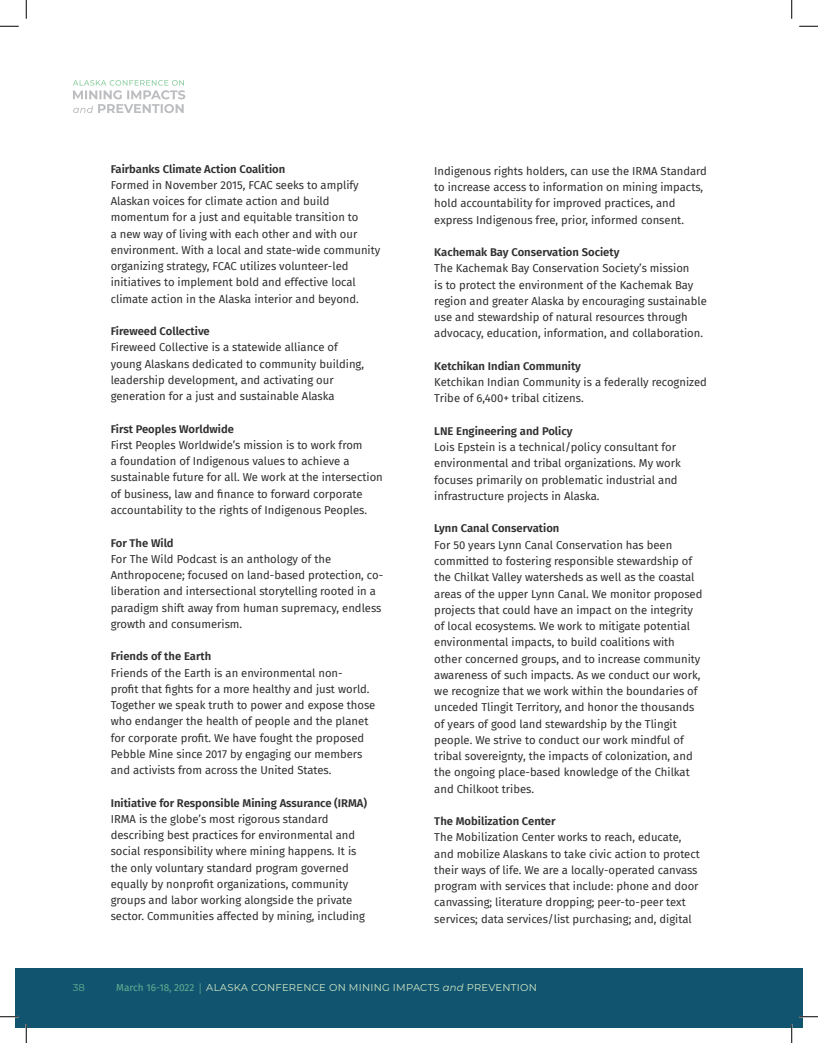
<style>
.page{position:relative;width:818px;height:1043px;background:#fff}
.page>*{position:absolute;margin:0;border:0;box-sizing:border-box;transform-origin:0 0}
.t1{font:11.25px/16.2px "Fira Sans";color:#312f30}
.t2{font:600 11.25px "Fira Sans";color:#312f30}
.t3{font:10px "Montserrat";letter-spacing:.025em;color:#d2e7c3}
.t4{font:10px "Montserrat";color:#63ad90}
.s1{font-family:"Fira Sans";color:#63ad90}
.s2{font-family:"Esteban";color:#63ad90}
.s3{font-style:italic}
</style>
<div class="page">
<div style="left:791px;top:968px;width:11px;height:60px;background:#115470"></div>
<div style="left:15px;top:968px;width:776px;height:60px;background:#115470"></div>
<svg style="left:73px;top:80px;width:112px;height:33px"></svg>
<svg style="left:0;top:25px;width:19px;height:2px"></svg>
<svg style="left:799px;top:25px;width:19px;height:2px"></svg>
<svg style="left:0;top:1015px;width:19px;height:2px"></svg>
<svg style="left:799px;top:1015px;width:19px;height:2px"></svg>
<svg style="left:25px;top:0;width:2px;height:19px"></svg>
<svg style="left:25px;top:1024px;width:2px;height:18px"></svg>
<svg style="left:791px;top:0;width:1px;height:19px"></svg>
<svg style="left:790px;top:1024px;width:2px;height:18px"></svg>
<p class="t2" style="left:111px;top:159px;width:176px">Fairbanks Climate Action Coalition</p>
<p class="t1" style="left:111px;top:176px;width:271px">Formed in November 2015, FCAC seeks to amplify Alaskan voices for climate action and build momentum for a just and equitable transition to<br>a new way of living with each other and with our environment. With a local and state-wide community organizing strategy, FCAC utilizes volunteer-led initiatives to implement bold and effective local climate action in the Alaska interior and beyond.</p>
<p class="t2" style="left:111px;top:322px;width:101px">Fireweed Collective</p>
<p class="t1" style="left:111px;top:339px;width:255px">Fireweed Collective is a statewide alliance of young Alaskans dedicated to community building, leadership development, and activating our generation for a just and sustainable Alaska</p>
<p class="t2" style="left:111px;top:419px;width:125px">First Peoples Worldwide</p>
<p class="t1" style="left:111px;top:436px;width:274px">First Peoples Worldwide’s mission is to work from<br>a foundation of Indigenous values to achieve a sustainable future for all. We work at the intersection of business, law and finance to forward corporate accountability to the rights of Indigenous Peoples.</p>
<p class="t2" style="left:111px;top:533px;width:64px">For The Wild</p>
<p class="t1" style="left:111px;top:550px;width:274px">For The Wild Podcast is an anthology of the Anthropocene; focused on land-based protection, co&shy;liberation and intersectional storytelling rooted in a paradigm shift away from human supremacy, endless growth and consumerism.</p>
<p class="t2" style="left:111px;top:647px;width:102px">Friends of the Earth</p>
<p class="t1" style="left:111px;top:664px;width:266px">Friends of the Earth is an environmental non-<br>profit that fights for a more healthy and just world.<br>Together we speak truth to power and expose those who endanger the health of people and the planet for corporate profit. We have fought the proposed Pebble Mine since 2017 by engaging our members and activists from across the United States.</p>
<p class="t2" style="left:111px;top:793px;width:258px">Initiative for Responsible Mining Assurance (IRMA)</p>
<p class="t1" style="left:111px;top:810px;width:256px">IRMA is the globe’s most rigorous standard describing best practices for environmental and social responsibility where mining happens. It is the only voluntary standard program governed equally by nonprofit organizations, community groups and labor working alongside the private sector. Communities affected by mining, including</p>
<p class="t1" style="left:434px;top:162px;width:274px">Indigenous rights holders, can use the IRMA Standard to increase access to information on mining impacts, hold accountability for improved practices, and express Indigenous free, prior, informed consent.</p>
<p class="t2" style="left:434px;top:243px;width:187px">Kachemak Bay Conservation Society</p>
<p class="t1" style="left:434px;top:260px;width:274px">The Kachemak Bay Conservation Society’s mission<br>is to protect the environment of the Kachemak Bay region and greater Alaska by encouraging sustainable use and stewardship of natural resources through advocacy, education, information, and collaboration.</p>
<p class="t2" style="left:434px;top:357px;width:148px">Ketchikan Indian Community</p>
<p class="t1" style="left:434px;top:374px;width:274px">Ketchikan Indian Community is a federally recognized<br>Tribe of 6,400+ tribal citizens.</p>
<p class="t2" style="left:434px;top:422px;width:140px">LNE Engineering and Policy</p>
<p class="t1" style="left:434px;top:439px;width:248px">Lois Epstein is a technical/policy consultant for environmental and tribal organizations. My work focuses primarily on problematic industrial and infrastructure projects in Alaska.</p>
<p class="t2" style="left:434px;top:519px;width:127px">Lynn Canal Conservation</p>
<p class="t1" style="left:434px;top:536px;width:269px">For 50 years Lynn Canal Conservation has been committed to fostering responsible stewardship of the Chilkat Valley watersheds as well as the coastal areas of the upper Lynn Canal. We monitor proposed projects that could have an impact on the integrity of local ecosystems. We work to mitigate potential environmental impacts, to build coalitions with other concerned groups, and to increase community awareness of such impacts. As we conduct our work, we recognize that we work within the boundaries of unceded Tlingit Territory, and honor the thousands of years of good land stewardship by the Tlingit people. We strive to conduct our work mindful of tribal sovereignty, the impacts of colonization, and the ongoing place-based knowledge of the Chilkat and Chilkoot tribes.</p>
<p class="t2" style="left:434px;top:812px;width:123px">The Mobilization Center</p>
<p class="t1" style="left:434px;top:829px;width:267px">The Mobilization Center works to reach, educate, and mobilize Alaskans to take civic action to protect their ways of life. We are a locally-operated canvass program with services that include: phone and door canvassing; literature dropping; peer-to-peer text services; data services/list purchasing; and, digital</p>
<p class="t4" style="left:73px;top:980px;width:14px">38</p>
<p class="t3" style="left:116px;top:980px;width:422px"><span class="s1">March 16-18, 2022</span> <span class="s2">|</span> ALASKA CONFERENCE ON MINING IMPACTS <span class="s3">and</span> PREVENTION</p>
</div>
